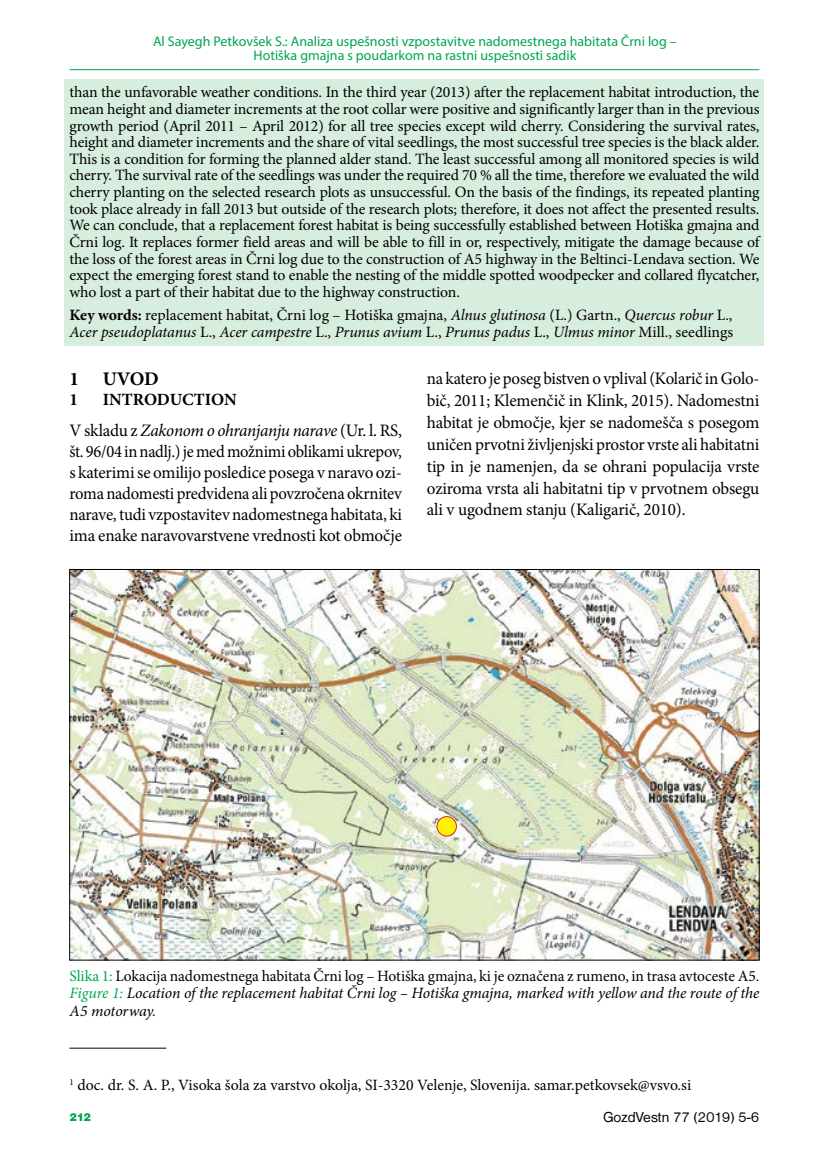
<style>
.page{position:relative;width:819px;height:1166px;background:#fff}
.page>*{position:absolute;margin:0;border:0;box-sizing:border-box;transform-origin:0 0}
.t1{font:700 19.25px "Minion Pro";color:#000}
.t2{font:17.5px/21.9px "Minion Pro";letter-spacing:-.01em;color:#000;text-align:justify;scale:.96 1}
.t3{font:17.5px/21px "Minion Pro";letter-spacing:-.01em;color:#000;text-align:justify}
.t4{font:700 17.15px "Minion Pro";color:#000}
.t5{font:15.75px/16.6px "Minion Pro";letter-spacing:-.005em;color:#000;text-align:justify}
.t6{font:italic 15.75px/17.5px "Minion Pro";letter-spacing:-.01em;color:#000;text-align:justify}
.t7{font:14.88px "Nimbus San DEE";color:#000}
.t8{font:14px/14px "Myriad Pro";color:#00a651;text-align:center}
.t9{font:11.38px "Nimbus San DEE Blac";color:#00a651}
.s1{font-weight:700;font-style:normal}
.s2{font-style:normal}
.s3{font-style:italic}
.s4{font-style:normal;color:#00a651}
.s5{color:#00a651}
</style>
<div class="page">
<hr style="left:69px;top:69px;width:690px;height:1px;background:#00a651">
<div style="left:64px;top:79px;width:700px;height:267px;background:#d7eddd"></div>
<img style="left:71px;top:571px;width:686px;height:387px">
<hr style="left:69px;top:1048px;width:97px;height:1px;background:#000">
<div style="left:437px;top:816px;width:19px;height:20px;background:#fff200;border-radius:50%"></div>
<div style="left:437px;top:816px;width:19px;height:20px;border:1px solid #d2232a;border-radius:50%"></div>
<p class="t8" style="left:153px;top:35px;width:525px">Al Sayegh Petkovšek S.: Analiza uspešnosti vzpostavitve nadomestnega habitata Črni log –<br>Hotiška gmajna s poudarkom na rastni uspešnosti sadik</p>
<p class="t5" style="left:69px;top:84px;width:693px">than the unfavorable weather conditions. In the third year (2013) after the replacement habitat introduction, the mean height and diameter increments at the root collar were positive and significantly larger than in the previous growth period (April 2011 – April 2012) for all tree species except wild cherry. Considering the survival rates, height and diameter increments and the share of vital seedlings, the most successful tree species is the black alder.<br>This is a condition for forming the planned alder stand. The least successful among all monitored species is wild cherry. The survival rate of the seedlings was under the required 70 % all the time, therefore we evaluated the wild cherry planting on the selected research plots as unsuccessful. On the basis of the findings, its repeated planting took place already in fall 2013 but outside of the research plots; therefore, it does not affect the presented results.<br>We can conclude, that a replacement forest habitat is being successfully established between Hotiška gmajna and Črni log. It replaces former field areas and will be able to fill in or, respectively, mitigate the damage because of the loss of the forest areas in Črni log due to the construction of A5 highway in the Beltinci-Lendava section. We expect the emerging forest stand to enable the nesting of the middle spotted woodpecker and collared flycatcher, who lost a part of their habitat due to the highway construction.</p>
<p class="t6" style="left:69px;top:307px;width:665px;line-height:16.6px"><span class="s1">Key words:</span> <span class="s2">replacement habitat, Črni log – Hotiška gmajna,</span> Alnus glutinosa <span class="s2">(L.) Gartn.,</span> Quercus robur <span class="s2">L.,<br></span>Acer pseudoplatanus <span class="s2">L.,</span> Acer campestre <span class="s2">L.,</span> Prunus avium <span class="s2">L.,</span> Prunus padus <span class="s2">L.,</span> Ulmus minor <span class="s2">Mill., seedlings</span></p>
<p class="t1" style="left:69px;top:366px;width:91px">1 UVOD</p>
<p class="t4" style="left:69px;top:387px;width:10px">1</p>
<p class="t4" style="left:103px;top:387px;width:136px">INTRODUCTION</p>
<p class="t3" style="left:69px;top:420px;width:334px">V skladu z <span class="s3">Zakonom o ohranjanju narave</span> (Ur. l. RS, št. 96/04 in nadlj.) je med možnimi oblikami ukrepov, s katerimi se omilijo posledice posega v naravo ozi&shy;roma nadomesti predvidena ali povzročena okrnitev narave, tudi vzpostavitev nadomestnega habitata, ki ima enake naravovarstvene vrednosti kot območje</p>
<p class="t2" style="left:427px;top:368px;width:348px">na katero je poseg bistven o vplival (Kolarič in Golo&shy;bič, 2011; Klemenčič in Klink, 2015). Nadomestni habitat je območje, kjer se nadomešča s posegom uničen prvotni življenjski prostor vrste ali habitatni tip in je namenjen, da se ohrani populacija vrste oziroma vrsta ali habitatni tip v prvotnem obsegu ali v ugodnem stanju (Kaligarič, 2010).</p>
<p class="t6" style="left:70px;top:966px;width:691px"><span class="s4">Slika 1:</span> <span class="s2">Lokacija nadomestnega habitata Črni log – Hotiška gmajna, ki je označena z rumeno, in trasa avtoceste A5.<br></span><span class="s5">Figure 1:</span> Location of the replacement habitat Črni log – Hotiška gmajna, marked with yellow and the route of the A5 motorway.</p>
<p class="t5" style="left:69px;top:1077px;width:623px"><sup>1</sup> doc. dr. S. A. P., Visoka šola za varstvo okolja, SI-3320 Velenje, Slovenija. samar.petkovsek@vsvo.si</p>
<p class="t9" style="left:69px;top:1111px;width:23px">212</p>
<p class="t7" style="left:603px;top:1109px;width:158px">GozdVestn 77 (2019) 5-6</p>
</div>
